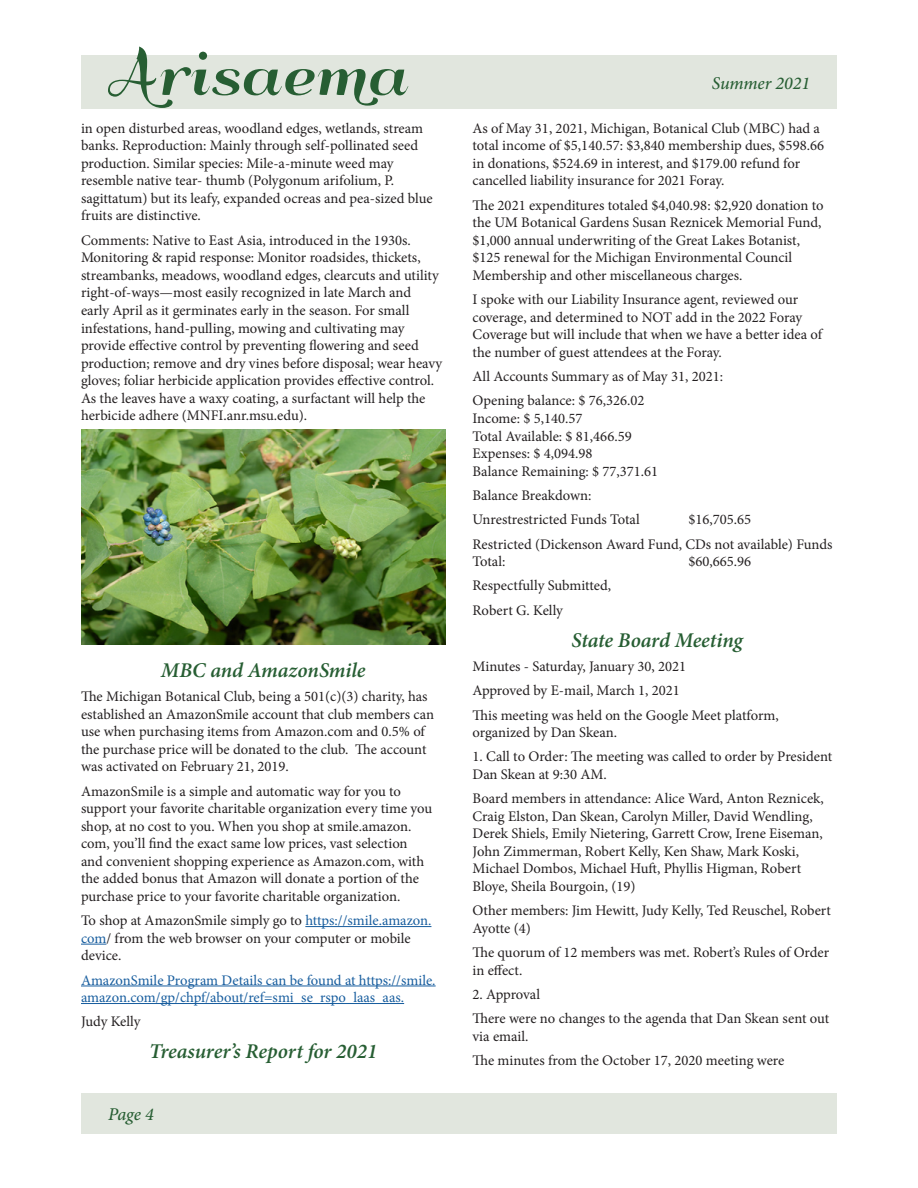
<style>
.page{position:relative;width:918px;height:1188px;background:#fff}
.page>*{position:absolute;margin:0;border:0;box-sizing:border-box;transform-origin:0 0}
.Centered_heading{font:italic 600 21px "Minion Pro";letter-spacing:-.005em;color:#275e33}
.t1{font:italic 500 18px "Minion Pro";letter-spacing:-.005em;color:#275e33}
.body_text_basic{font:14.7px/17.5px "Minion Pro";color:#231f20}
.body_text_basic-2{font:14.7px/17.5px "Minion Pro";color:#175d9e}
.s1{color:#175d9e}
</style>
<div class="page">
<div style="left:81px;top:56px;width:756px;height:54px;background:#e1e6de"></div>
<div style="left:81px;top:1094px;width:756px;height:40px;background:#e1e6de"></div>
<svg style="left:108px;top:47px;width:300px;height:61px"></svg>
<hr style="left:305px;top:926px;width:126px;height:1px;background:#175d9e">
<svg style="left:81px;top:944px;width:25px;height:1px"></svg>
<hr style="left:81px;top:986px;width:355px;height:1px;background:#175d9e">
<hr style="left:81px;top:1003px;width:323px;height:1px;background:#175d9e">
<img style="left:81px;top:430px;width:365px;height:215px">
<p class="body_text_basic" style="left:81px;top:119px;width:353px">in open disturbed areas, woodland edges, wetlands, stream banks. Reproduction: Mainly through self-pollinated seed production. Similar species: Mile-a-minute weed may resemble native tear- thumb (Polygonum arifolium, P. sagittatum) but its leafy, expanded ocreas and pea-sized blue fruits are distinctive.</p>
<p class="body_text_basic" style="left:81px;top:231px;width:363px">Comments: Native to East Asia, introduced in the 1930s.<br>Monitoring &amp; rapid response: Monitor roadsides, thickets, streambanks, meadows, woodland edges, clearcuts and utility right-of-ways—most easily recognized in late March and early April as it germinates early in the season. For small infestations, hand-pulling, mowing and cultivating may provide effective control by preventing flowering and seed production; remove and dry vines before disposal; wear heavy gloves; foliar herbicide application provides effective control.<br>As the leaves have a waxy coating, a surfactant will help the herbicide adhere (MNFI.anr.msu.edu).</p>
<p class="Centered_heading" style="left:161px;top:655px;width:206px">MBC and AmazonSmile</p>
<p class="body_text_basic" style="left:81px;top:688px;width:355px">The Michigan Botanical Club, being a 501(c)(3) charity, has established an AmazonSmile account that club members can use when purchasing items from Amazon.com and 0.5% of the purchase price will be donated to the club. The account was activated on February 21, 2019.</p>
<p class="body_text_basic" style="left:81px;top:782px;width:353px">AmazonSmile is a simple and automatic way for you to support your favorite charitable organization every time you shop, at no cost to you. When you shop at smile.amazon. com, you’ll find the exact same low prices, vast selection and convenient shopping experience as Amazon.com, with the added bonus that Amazon will donate a portion of the purchase price to your favorite charitable organization.</p>
<p class="body_text_basic" style="left:81px;top:912px;width:352px">To shop at AmazonSmile simply go to <span class="s1">https://smile.amazon. com</span>/ from the web browser on your computer or mobile device.</p>
<p class="body_text_basic-2" style="left:81px;top:971px;width:356px">AmazonSmile Program Details can be found at https://smile. amazon.com/gp/chpf/about/ref=smi_se_rspo_laas_aas.</p>
<p class="body_text_basic" style="left:81px;top:1013px;width:61px">Judy Kelly</p>
<p class="Centered_heading" style="left:149px;top:1037px;width:230px">Treasurer’s Report for 2021</p>
<p class="t1" style="left:108px;top:1102px;width:47px">Page 4</p>
<p class="t1" style="left:712px;top:71px;width:100px">Summer 2021</p>
<p class="body_text_basic" style="left:472px;top:119px;width:353px">As of May 31, 2021, Michigan, Botanical Club (MBC) had a total income of $5,140.57: $3,840 membership dues, $598.66 in donations, $524.69 in interest, and $179.00 refund for cancelled liability insurance for 2021 Foray.</p>
<p class="body_text_basic" style="left:472px;top:196px;width:353px">The 2021 expenditures totaled $4,040.98: $2,920 donation to the UM Botanical Gardens Susan Reznicek Memorial Fund, $1,000 annual underwriting of the Great Lakes Botanist, $125 renewal for the Michigan Environmental Council Membership and other miscellaneous charges.</p>
<p class="body_text_basic" style="left:472px;top:291px;width:351px">I spoke with our Liability Insurance agent, reviewed our coverage, and determined to NOT add in the 2022 Foray Coverage but will include that when we have a better idea of the number of guest attendees at the Foray.</p>
<p class="body_text_basic" style="left:472px;top:368px;width:252px">All Accounts Summary as of May 31, 2021:</p>
<p class="body_text_basic" style="left:472px;top:392px;width:187px">Opening balance: $ 76,326.02<br>Income: $ 5,140.57<br>Total Available: $ 81,466.59<br>Expenses: $ 4,094.98<br>Balance Remaining: $ 77,371.61</p>
<p class="body_text_basic" style="left:472px;top:487px;width:120px">Balance Breakdown:</p>
<p class="body_text_basic" style="left:472px;top:511px;width:169px">Unrestrestricted Funds Total</p>
<p class="body_text_basic" style="left:688px;top:511px;width:64px">$16,705.65</p>
<p class="body_text_basic" style="left:472px;top:535px;width:362px">Restricted (Dickenson Award Fund, CDs not available) Funds<br>Total:</p>
<p class="body_text_basic" style="left:688px;top:553px;width:64px">$60,665.96</p>
<p class="body_text_basic" style="left:472px;top:577px;width:140px">Respectfully Submitted,</p>
<p class="body_text_basic" style="left:472px;top:601px;width:92px">Robert G. Kelly</p>
<p class="Centered_heading" style="left:571px;top:625px;width:173px">State Board Meeting</p>
<p class="body_text_basic" style="left:472px;top:658px;width:215px">Minutes - Saturday, January 30, 2021</p>
<p class="body_text_basic" style="left:472px;top:682px;width:209px">Approved by E-mail, March 1, 2021</p>
<p class="body_text_basic" style="left:472px;top:706px;width:308px">This meeting was held on the Google Meet platform, organized by Dan Skean.</p>
<p class="body_text_basic" style="left:472px;top:748px;width:361px">1. Call to Order: The meeting was called to order by President<br>Dan Skean at 9:30 AM.</p>
<p class="body_text_basic" style="left:472px;top:790px;width:353px">Board members in attendance: Alice Ward, Anton Reznicek, Craig Elston, Dan Skean, Carolyn Miller, David Wendling, Derek Shiels, Emily Nietering, Garrett Crow, Irene Eiseman, John Zimmerman, Robert Kelly, Ken Shaw, Mark Koski, Michael Dombos, Michael Huft, Phyllis Higman, Robert Bloye, Sheila Bourgoin, (19)</p>
<p class="body_text_basic" style="left:472px;top:902px;width:360px">Other members: Jim Hewitt, Judy Kelly, Ted Reuschel, Robert<br>Ayotte (4)</p>
<p class="body_text_basic" style="left:472px;top:944px;width:358px">The quorum of 12 members was met. Robert’s Rules of Order in effect.</p>
<p class="body_text_basic" style="left:472px;top:986px;width:69px">2. Approval</p>
<p class="body_text_basic" style="left:472px;top:1010px;width:358px">There were no changes to the agenda that Dan Skean sent out via email.</p>
<p class="body_text_basic" style="left:472px;top:1052px;width:313px">The minutes from the October 17, 2020 meeting were</p>
</div>
